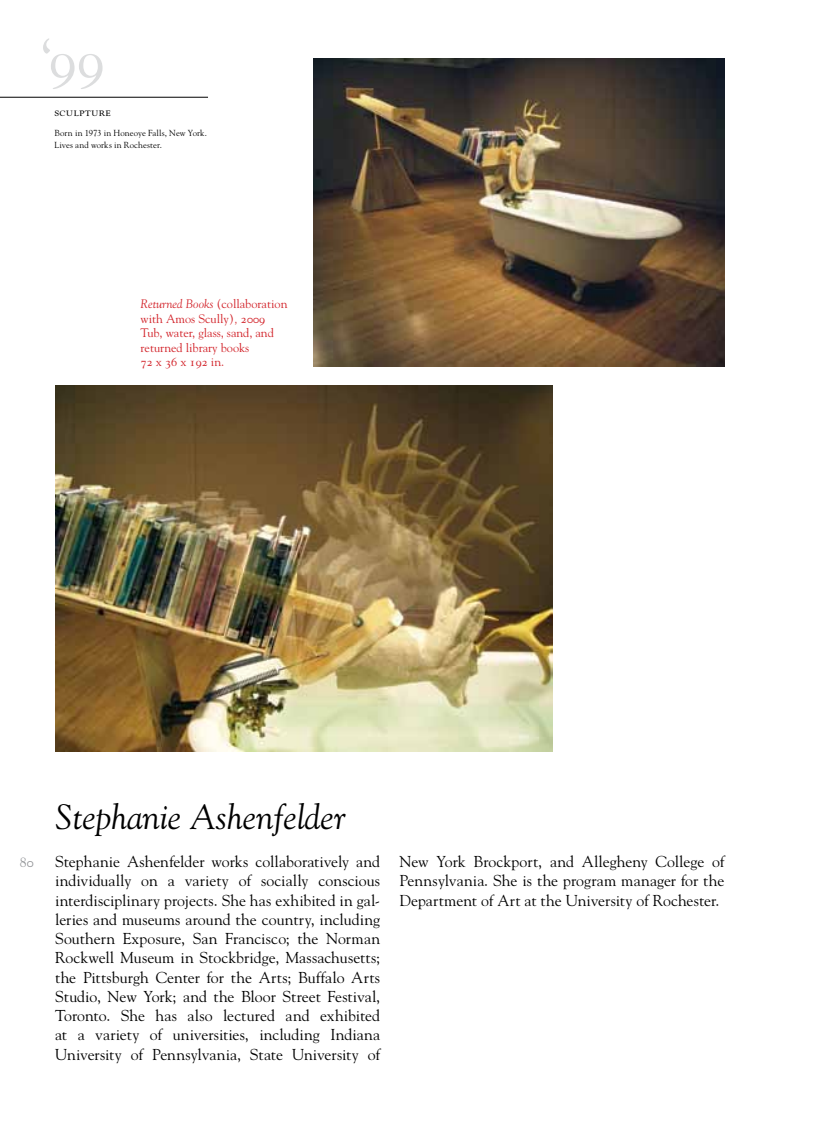
<style>
.page{position:relative;width:819px;height:1134px;background:#fff}
.page>*{position:absolute;margin:0;border:0;box-sizing:border-box;transform-origin:0 0}
.t1{font:56px "Goudy SC";color:#dcddde}
.t2{font:italic 35px "Goudy";color:#000}
.t3{font:15.75px/19.2px "Goudy";letter-spacing:-.005em;color:#000;text-align:justify}
.t4{font:14px "Goudy SC";color:#939598}
.t5{font:12.25px/14.5px "Goudy";color:#d2232a}
.t6{font:12.25px "Goudy SC";color:#d2232a}
.t7{font:12.25px "Goudy SC";letter-spacing:.015em;color:#000}
.t8{font:8.75px/12.6px "Goudy";letter-spacing:.01em;color:#000}
.s1{font-style:italic}
.s2{font-family:"Goudy SC"}
.s3{font-family:"Goudy"}
</style>
<div class="page">
<hr style="left:0;top:97px;width:208px;height:1px;background:#000">
<img style="left:55px;top:386px;width:498px;height:366px">
<img style="left:313px;top:58px;width:411px;height:309px">
<h1 class="t1" style="left:40px;top:26px;width:66px">‘99</h1>
<p class="t7" style="left:55px;top:105px;width:58px">sculpture</p>
<p class="t8" style="left:55px;top:126px;width:154px">Born in 1973 in Honeoye Falls, New York.<br>Lives and works in Rochester.</p>
<p class="t5" style="left:141px;top:297px;width:148px"><span class="s1">Returned Books</span> (collaboration with Amos Scully)<span class="s1">,</span> <span class="s2">2009<br></span>Tub, water, glass, sand, and returned library books</p>
<p class="t6" style="left:141px;top:355px;width:85px">72 <span class="s3">x</span> 36 <span class="s3">x</span> 192 <span class="s3">in.</span></p>
<p class="t4" style="left:20px;top:854px;width:15px">80</p>
<h2 class="t2" style="left:55px;top:795px;width:292px">Stephanie Ashenfelder</h2>
<p class="t3" style="left:55px;top:852px;width:327px">Stephanie Ashenfelder works collaboratively and individually on a variety of socially conscious interdisciplinary projects. She has exhibited in gal&shy;leries and museums around the country, including Southern Exposure, San Francisco; the Norman Rockwell Museum in Stockbridge, Massachusetts; the Pittsburgh Center for the Arts; Buffalo Arts Studio, New York; and the Bloor Street Festival, Toronto. She has also lectured and exhibited at a variety of universities, including Indiana University of Pennsylvania, State University of</p>
<p class="t3" style="left:399px;top:852px;width:327px">New York Brockport, and Allegheny College of Pennsylvania. She is the program manager for the Department of Art at the University of Rochester.</p>
</div>
